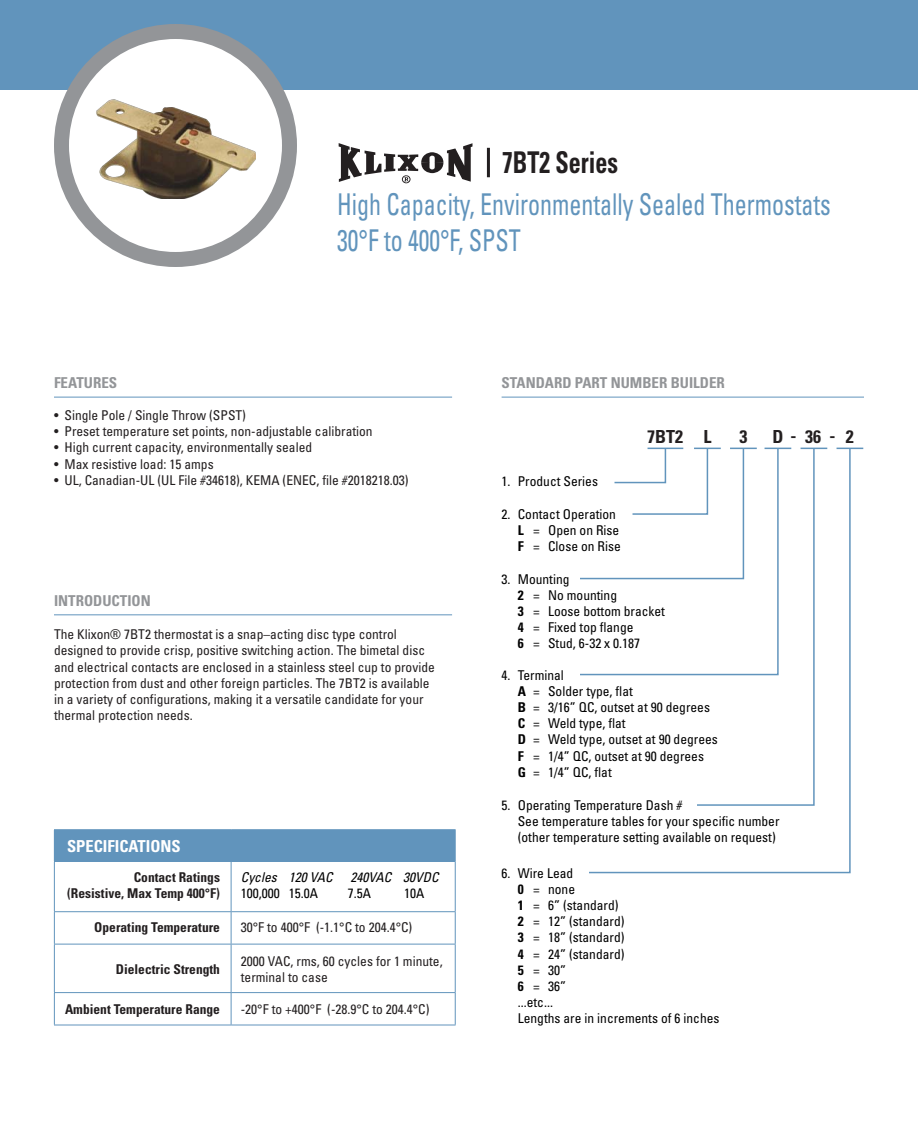
<style>
.page{position:relative;width:918px;height:1134px;background:#fff}
.page>*{position:absolute;margin:0;border:0;box-sizing:border-box;transform-origin:0 0}
.t1{font:condensed 30px/36px "Univers";color:#6194bc;scale:.8 1}
.t2{font:700 condensed 30px "Univers";color:#231f20;scale:.8 1}
.t3{font:700 condensed 18px "Univers";color:#231f20}
.t4{font:700 condensed 16.5px "Univers";color:#fff}
.t5{font:700 condensed 15px "Univers";color:#939598}
.t6{font:condensed 13.5px/16.2px "Univers";color:#231f20}
.t7{font:condensed 13.5px/16.2px "Univers";color:#000}
.t8{font:700 condensed 13.5px/16.2px "Univers";color:#231f20;text-align:right}
.t9{font:italic condensed 13.5px "Univers";color:#000}
.s1{font-weight:700}
</style>
<div class="page">
<div style="left:0;top:0;width:918px;height:92px;background:#6194bc"></div>
<svg style="left:339px;top:143px;width:133px;height:40px"></svg>
<hr style="left:487px;top:148px;width:3px;height:29px;background:#231f20">
<hr style="left:54px;top:397px;width:398px;height:1px;background:#6194bc">
<div style="left:54px;top:830px;width:401px;height:31px;background:#6194bc"></div>
<hr style="left:54px;top:829px;width:177px;height:1px;background:#6194bc">
<hr style="left:231px;top:829px;width:225px;height:1px;background:#6194bc">
<hr style="left:455px;top:830px;width:1px;height:31px;background:#6194bc">
<hr style="left:54px;top:861px;width:177px;height:1px;background:#6194bc">
<hr style="left:54px;top:862px;width:1px;height:49px;background:#6194bc">
<hr style="left:231px;top:861px;width:225px;height:1px;background:#6194bc">
<hr style="left:231px;top:862px;width:1px;height:49px;background:#6194bc">
<hr style="left:455px;top:862px;width:1px;height:49px;background:#6194bc">
<hr style="left:54px;top:911px;width:177px;height:1px;background:#6194bc">
<hr style="left:54px;top:912px;width:1px;height:32px;background:#6194bc">
<hr style="left:231px;top:911px;width:225px;height:1px;background:#6194bc">
<hr style="left:231px;top:912px;width:1px;height:32px;background:#6194bc">
<hr style="left:455px;top:912px;width:1px;height:32px;background:#6194bc">
<hr style="left:54px;top:944px;width:177px;height:1px;background:#6194bc">
<hr style="left:54px;top:944px;width:1px;height:48px;background:#6194bc">
<hr style="left:231px;top:944px;width:225px;height:1px;background:#6194bc">
<hr style="left:231px;top:944px;width:1px;height:48px;background:#6194bc">
<hr style="left:455px;top:944px;width:1px;height:48px;background:#6194bc">
<hr style="left:54px;top:992px;width:177px;height:1px;background:#6194bc">
<hr style="left:54px;top:993px;width:1px;height:32px;background:#6194bc">
<hr style="left:231px;top:992px;width:225px;height:1px;background:#6194bc">
<hr style="left:231px;top:993px;width:1px;height:32px;background:#6194bc">
<hr style="left:455px;top:993px;width:1px;height:32px;background:#6194bc">
<hr style="left:54px;top:1025px;width:177px;height:1px;background:#6194bc">
<hr style="left:231px;top:1025px;width:225px;height:1px;background:#6194bc">
<hr style="left:54px;top:614px;width:398px;height:1px;background:#6194bc">
<svg style="left:62px;top:32px;width:228px;height:228px"></svg>
<img style="left:95px;top:92px;width:161px;height:107px">
<div style="left:54px;top:24px;width:243px;height:243px;border:15px solid #939598;border-radius:50%"></div>
<svg style="left:851px;top:448px;width:12px;height:1px"></svg>
<svg style="left:589px;top:447px;width:262px;height:427px"></svg>
<svg style="left:815px;top:448px;width:12px;height:1px"></svg>
<svg style="left:696px;top:447px;width:119px;height:360px"></svg>
<svg style="left:779px;top:448px;width:12px;height:1px"></svg>
<svg style="left:580px;top:447px;width:199px;height:229px"></svg>
<hr style="left:502px;top:397px;width:362px;height:1px;background:#6194bc">
<h1 class="t2" style="left:502px;top:144px;width:146px">7BT2 Series</h1>
<h1 class="t1" style="left:337px;top:186px;width:619px">High Capacity, Environmentally Sealed Thermostats<br>30°F to 400°F, SPST</h1>
<p class="t5" style="left:54px;top:374px;width:65px">FEATURES</p>
<p class="t6" style="left:54px;top:407px;width:194px">• Single Pole / Single Throw (SPST)</p>
<p class="t6" style="left:54px;top:423px;width:320px">• Preset temperature set points, non-adjustable calibration</p>
<p class="t6" style="left:54px;top:439px;width:260px">• High current capacity, environmentally sealed</p>
<p class="t6" style="left:54px;top:455px;width:161px">• Max resistive load: 15 amps</p>
<p class="t6" style="left:54px;top:472px;width:356px">• UL, Canadian-UL (UL File #34618), KEMA (ENEC, file #2018218.03)</p>
<p class="t5" style="left:54px;top:591px;width:98px">INTRODUCTION</p>
<p class="t6" style="left:54px;top:626px;width:382px">The Klixon® 7BT2 thermostat is a snap–acting disc type control designed to provide crisp, positive switching action. The bimetal disc and electrical contacts are enclosed in a stainless steel cup to provide protection from dust and other foreign particles. The 7BT2 is available in a variety of configurations, making it a versatile candidate for your thermal protection needs.</p>
<p class="t4" style="left:67px;top:836px;width:19px">Specifications</p>
<p class="t8" style="left:67px;top:869px;width:154px">Contact Ratings<br>(Resistive, Max Temp 400°F)</p>
<p class="t9" style="left:241px;top:869px;width:93px">Cycles 120 VAC</p>
<p class="t9" style="left:351px;top:869px;width:89px">240VAC 30VDC</p>
<p class="t7" style="left:241px;top:885px;width:79px">100,000 15.0A</p>
<p class="t7" style="left:348px;top:885px;width:25px">7.5A</p>
<p class="t7" style="left:404px;top:885px;width:22px">10A</p>
<p class="t8" style="left:94px;top:919px;width:127px">Operating Temperature</p>
<p class="t6" style="left:241px;top:919px;width:173px">30°F to 400°F (-1.1°C to 204.4°C)</p>
<p class="t8" style="left:116px;top:961px;width:106px">Dielectric Strength</p>
<p class="t6" style="left:241px;top:953px;width:203px">2000 VAC, rms, 60 cycles for 1 minute, terminal to case</p>
<p class="t8" style="left:65px;top:1001px;width:156px">Ambient Temperature Range</p>
<p class="t6" style="left:241px;top:1001px;width:190px">-20°F to +400°F (-28.9°C to 204.4°C)</p>
<p class="t5" style="left:502px;top:374px;width:225px">STANDARD PART NUMBER BUILDER</p>
<p class="t7" style="left:502px;top:473px;width:98px">1. Product Series</p>
<p class="t7" style="left:518px;top:506px;width:105px;text-indent:-16px">2. Contact Operation<br><span class="s1">L</span> = Open on Rise<br><span class="s1">F</span> = Close on Rise</p>
<h2 class="t3" style="left:647px;top:426px;width:66px">7BT2 L</h2>
<h2 class="t3" style="left:739px;top:426px;width:9px">3</h2>
<h2 class="t3" style="left:846px;top:426px;width:9px">2</h2>
<h2 class="t3" style="left:772px;top:425px;width:26px">D -</h2>
<h2 class="t3" style="left:830px;top:424px;width:7px">-</h2>
<h2 class="t3" style="left:805px;top:426px;width:17px">36</h2>
<p class="t7" style="left:518px;top:570px;width:149px;text-indent:-16px">3. Mounting<br><span class="s1">2</span> = No mounting<br><span class="s1">3</span> = Loose bottom bracket<br><span class="s1">4</span> = Fixed top flange<br><span class="s1">6</span> = Stud, 6-32 x 0.187</p>
<p class="t7" style="left:518px;top:666px;width:202px;text-indent:-16px">4. Terminal<br><span class="s1">A</span> = Solder type, flat<br><span class="s1">B</span> = 3/16” QC, outset at 90 degrees<br><span class="s1">C</span> = Weld type, flat<br><span class="s1">D</span> = Weld type, outset at 90 degrees<br><span class="s1">F</span> = 1/4” QC, outset at 90 degrees<br><span class="s1">G</span> = 1/4” QC, flat</p>
<p class="t7" style="left:518px;top:797px;width:263px;text-indent:-16px">5. Operating Temperature Dash #<br>See temperature tables for your specific number (other temperature setting available on request)</p>
<p class="t7" style="left:518px;top:864px;width:203px;text-indent:-16px">6. Wire Lead<br><span class="s1">0</span> = none<br><span class="s1">1</span> = 6” (standard)<br><span class="s1">2</span> = 12” (standard)<br><span class="s1">3</span> = 18” (standard)<br><span class="s1">4</span> = 24” (standard)<br><span class="s1">5</span> = 30”<br><span class="s1">6</span> = 36”<br>...etc...<br>Lengths are in increments of 6 inches</p>
</div>
